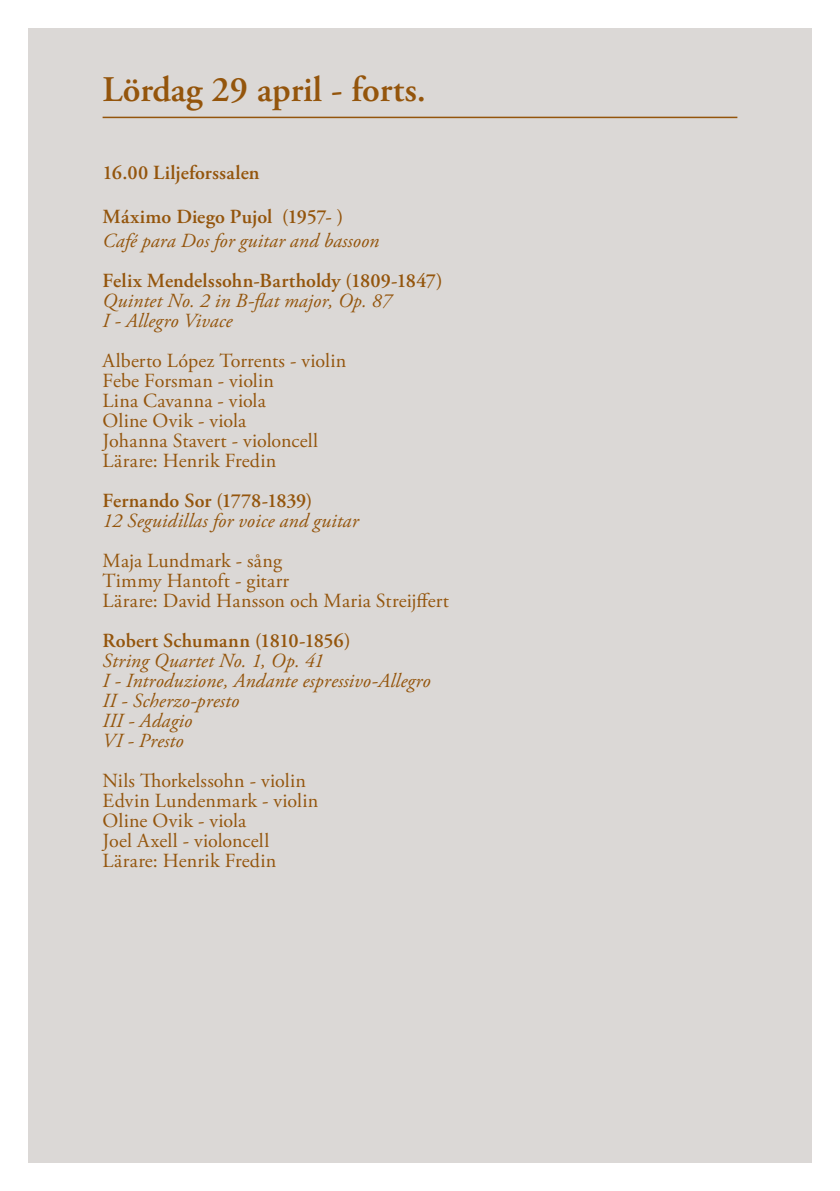
<style>
.page{position:relative;width:840px;height:1191px;background:#fff}
.page>*{position:absolute;margin:0;border:0;box-sizing:border-box;transform-origin:0 0}
.H2_Brons_huvudrubrik{font:600 36px "Adobe Garamond Pro";color:#94550c}
.Intro_Brons_Brödtext{font:20px/20px "Adobe Garamond Pro";letter-spacing:.01em;color:#94550c}
.Intro_Brons_Brödtext-2{font:italic 20px/20px "Adobe Garamond Pro";letter-spacing:.01em;color:#94550c}
.Intro_Brons_Brödtext-3{font:600 20px "Adobe Garamond Pro";color:#94550c}
.s1{font-weight:600;font-style:normal}
</style>
<div class="page">
<div style="left:28px;top:28px;width:783px;height:1134px;background:#dbd8d6"></div>
<hr style="left:102px;top:117px;width:635px;height:1px;background:#94550c">
<h2 class="H2_Brons_huvudrubrik" style="left:102px;top:69px;width:325px">Lördag 29 april - forts.</h2>
<p class="Intro_Brons_Brödtext-3" style="left:102px;top:161px;width:158px">16.00 Liljeforssalen</p>
<p class="Intro_Brons_Brödtext-2" style="left:102px;top:205px;width:278px;line-height:24px"><span class="s1">Máximo Diego Pujol (1957- )<br></span>Café para Dos for guitar and bassoon</p>
<p class="Intro_Brons_Brödtext-2" style="left:102px;top:271px;width:341px"><span class="s1">Felix Mendelssohn-Bartholdy (1809-1847)<br></span>Quintet No. 2 in B-flat major, Op. 87<br>I - Allegro Vivace</p>
<p class="Intro_Brons_Brödtext" style="left:102px;top:351px;width:245px">Alberto López Torrents - violin<br>Febe Forsman - violin<br>Lina Cavanna - viola<br>Oline Ovik - viola<br>Johanna Stavert - violoncell</p>
<p class="Intro_Brons_Brödtext" style="left:102px;top:451px;width:175px">Lärare: Henrik Fredin</p>
<p class="Intro_Brons_Brödtext-3" style="left:102px;top:489px;width:211px">Fernando Sor (1778-1839)</p>
<p class="Intro_Brons_Brödtext-2" style="left:102px;top:511px;width:257px">12 Seguidillas for voice and guitar</p>
<p class="Intro_Brons_Brödtext" style="left:102px;top:551px;width:188px">Maja Lundmark - sång<br>Timmy Hantoft - gitarr</p>
<p class="Intro_Brons_Brödtext" style="left:102px;top:591px;width:348px">Lärare: David Hansson och Maria Streijffert</p>
<p class="Intro_Brons_Brödtext-2" style="left:102px;top:631px;width:329px"><span class="s1">Robert Schumann (1810-1856)<br></span>String Quartet No. 1, Op. 41<br>I - Introduzione, Andante espressivo-Allegro<br>II - Scherzo-presto<br>III - Adagio<br>VI - Presto</p>
<p class="Intro_Brons_Brödtext" style="left:102px;top:771px;width:217px">Nils Thorkelssohn - violin<br>Edvin Lundenmark - violin<br>Oline Ovik - viola<br>Joel Axell - violoncell</p>
<p class="Intro_Brons_Brödtext" style="left:102px;top:851px;width:175px">Lärare: Henrik Fredin</p>
</div>
